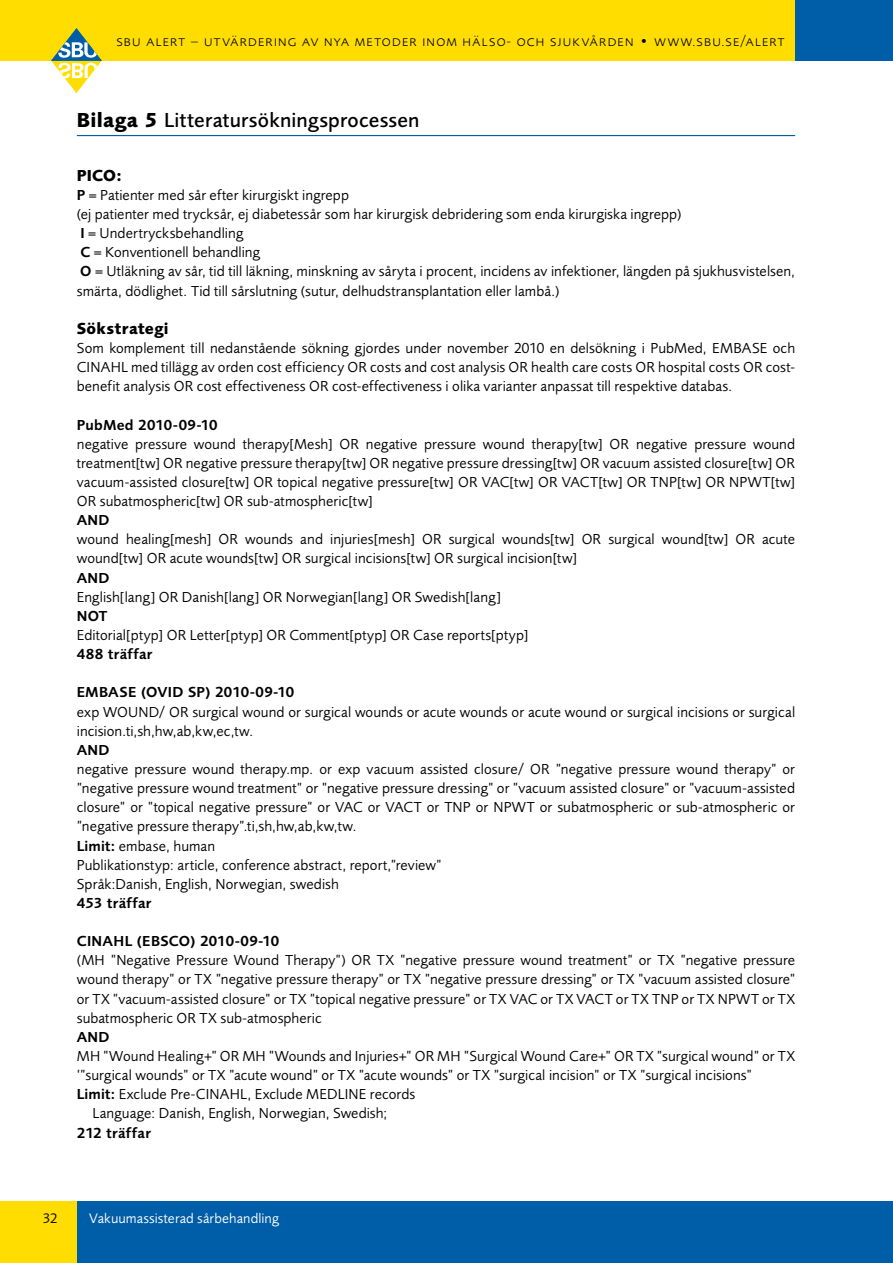
<style>
.page{position:relative;width:893px;height:1263px;background:#fff}
.page>*{position:absolute;margin:0;border:0;box-sizing:border-box;transform-origin:0 0}
.Rubrik_Sammanfattnin{font:500 21px "Foundry Sans";letter-spacing:.01em;color:#000}
.Not__tabell{font:700 16.5px "Foundry Sans";letter-spacing:.015em;color:#000}
.Not__tabell-2{font:15px/19.2px "Foundry Sans";letter-spacing:.005em;color:#000}
.t1{font:300 15px "Foundry Sans Expert";letter-spacing:.055em;color:#000}
.Not__tabell-3{font:600 15px "Foundry Sans";letter-spacing:.02em;color:#000}
.t2{font:14.25px "Foundry Sans";letter-spacing:.01em;color:#fff}
.t3{font:14.25px "Foundry Sans";color:#000}
.s1{font-weight:700}
.s2{font-weight:600}
</style>
<div class="page">
<div style="left:0;top:0;width:893px;height:61px;background:#fd0"></div>
<div style="left:795px;top:0;width:98px;height:61px;background:#005ea8"></div>
<svg style="left:51px;top:28px;width:50px;height:65px"></svg>
<div style="left:0;top:1202px;width:893px;height:61px;background:#005ea8"></div>
<div style="left:0;top:1202px;width:77px;height:61px;background:#fd0"></div>
<hr style="left:77px;top:135px;width:718px;height:1px;background:#005ea8">
<p class="t1" style="left:116px;top:32px;width:670px">sbu alert – utvärdering av nya metoder inom hälso- och sjukvården • www.sbu.se/alert</p>
<p class="Rubrik_Sammanfattnin" style="left:77px;top:107px;width:344px"><span class="s1">Bilaga 5</span> Litteratursökningsprocessen</p>
<p class="Not__tabell" style="left:77px;top:165px;width:47px">PICO:</p>
<p class="Not__tabell-2" style="left:77px;top:185px;width:720px"><span class="s2">P</span> = Patienter med sår efter kirurgiskt ingrepp<br>(ej patienter med trycksår, ej diabetessår som har kirurgisk debridering som enda kirurgiska ingrepp)<br><span class="s2">I</span> = Undertrycksbehandling<br><span class="s2">C</span> = Konventionell behandling<br><span class="s2">O</span> = Utläkning av sår, tid till läkning, minskning av såryta i procent, incidens av infektioner, längden på sjukhusvistelsen, smärta, dödlighet. Tid till sårslutning (sutur, delhudstransplantation eller lambå.)</p>
<p class="Not__tabell" style="left:77px;top:319px;width:93px">Sökstrategi</p>
<p class="Not__tabell-2" style="left:77px;top:338px;width:720px;text-align:justify">Som komplement till nedanstående sökning gjordes under november 2010 en delsökning i PubMed, EMBASE och CINAHL med tillägg av orden cost efficiency OR costs and cost analysis OR health care costs OR hospital costs OR cost&shy;benefit analysis OR cost effectiveness OR cost-effectiveness i olika varianter anpassat till respektive databas.</p>
<p class="Not__tabell-2" style="left:77px;top:415px;width:720px"><span class="s2">PubMed 2010-09-10<br></span>negative pressure wound therapy[Mesh] OR negative pressure wound therapy[tw] OR negative pressure wound treatment[tw] OR negative pressure therapy[tw] OR negative pressure dressing[tw] OR vacuum assisted closure[tw] OR vacuum-assisted closure[tw] OR topical negative pressure[tw] OR VAC[tw] OR VACT[tw] OR TNP[tw] OR NPWT[tw] OR subatmospheric[tw] OR sub-atmospheric[tw]<br><span class="s2">AND<br></span>wound healing[mesh] OR wounds and injuries[mesh] OR surgical wounds[tw] OR surgical wound[tw] OR acute wound[tw] OR acute wounds[tw] OR surgical incisions[tw] OR surgical incision[tw]<br><span class="s2">AND<br></span>English[lang] OR Danish[lang] OR Norwegian[lang] OR Swedish[lang]<br><span class="s2">NOT<br></span>Editorial[ptyp] OR Letter[ptyp] OR Comment[ptyp] OR Case reports[ptyp]<br><span class="s2">488 träffar</span></p>
<p class="Not__tabell-2" style="left:77px;top:683px;width:720px"><span class="s2">EMBASE (OVID SP) 2010-09-10<br></span>exp WOUND/ OR surgical wound or surgical wounds or acute wounds or acute wound or surgical incisions or surgical incision.ti,sh,hw,ab,kw,ec,tw.<br><span class="s2">AND<br></span>negative pressure wound therapy.mp. or exp vacuum assisted closure/ OR ”negative pressure wound therapy” or ”negative pressure wound treatment” or ”negative pressure dressing” or ”vacuum assisted closure” or ”vacuum-assisted closure” or ”topical negative pressure” or VAC or VACT or TNP or NPWT or subatmospheric or sub-atmospheric or ”negative pressure therapy”.ti,sh,hw,ab,kw,tw.<br><span class="s2">Limit:</span> embase, human<br>Publikationstyp: article, conference abstract, report,”review”<br>Språk:Danish, English, Norwegian, swedish<br><span class="s2">453 träffar</span></p>
<p class="Not__tabell-3" style="left:77px;top:932px;width:204px">CINAHL (EBSCO) 2010-09-10</p>
<p class="Not__tabell-2" style="left:77px;top:951px;width:720px">(MH ”Negative Pressure Wound Therapy”) OR TX ”negative pressure wound treatment” or TX ”negative pressure</p>
<p class="Not__tabell-2" style="left:77px;top:970px;width:720px">wound therapy” or TX ”negative pressure therapy” or TX ”negative pressure dressing” or TX ”vacuum assisted closure”</p>
<p class="Not__tabell-2" style="left:77px;top:989px;width:720px">or TX ”vacuum-assisted closure” or TX ”topical negative pressure” or TX VAC or TX VACT or TX TNP or TX NPWT or TX</p>
<p class="Not__tabell-2" style="left:77px;top:1008px;width:246px">subatmospheric OR TX sub-atmospheric</p>
<p class="Not__tabell-3" style="left:77px;top:1028px;width:34px">AND</p>
<p class="Not__tabell-2" style="left:77px;top:1046px;width:720px">MH ”Wound Healing+” OR MH ”Wounds and Injuries+” OR MH ”Surgical Wound Care+” OR TX ”surgical wound” or TX</p>
<p class="Not__tabell-2" style="left:77px;top:1065px;width:676px">’”surgical wounds” or TX ”acute wound” or TX ”acute wounds” or TX ”surgical incision” or TX ”surgical incisions”</p>
<p class="Not__tabell-2" style="left:77px;top:1084px;width:340px"><span class="s2">Limit:</span> Exclude Pre-CINAHL, Exclude MEDLINE records</p>
<p class="Not__tabell-2" style="left:92px;top:1104px;width:296px">Language: Danish, English, Norwegian, Swedish;</p>
<p class="Not__tabell-3" style="left:77px;top:1124px;width:76px">212 träffar</p>
<p class="t3" style="left:43px;top:1210px;width:16px">32</p>
<p class="t2" style="left:89px;top:1210px;width:191px">Vakuumassisterad sårbehandling</p>
</div>
